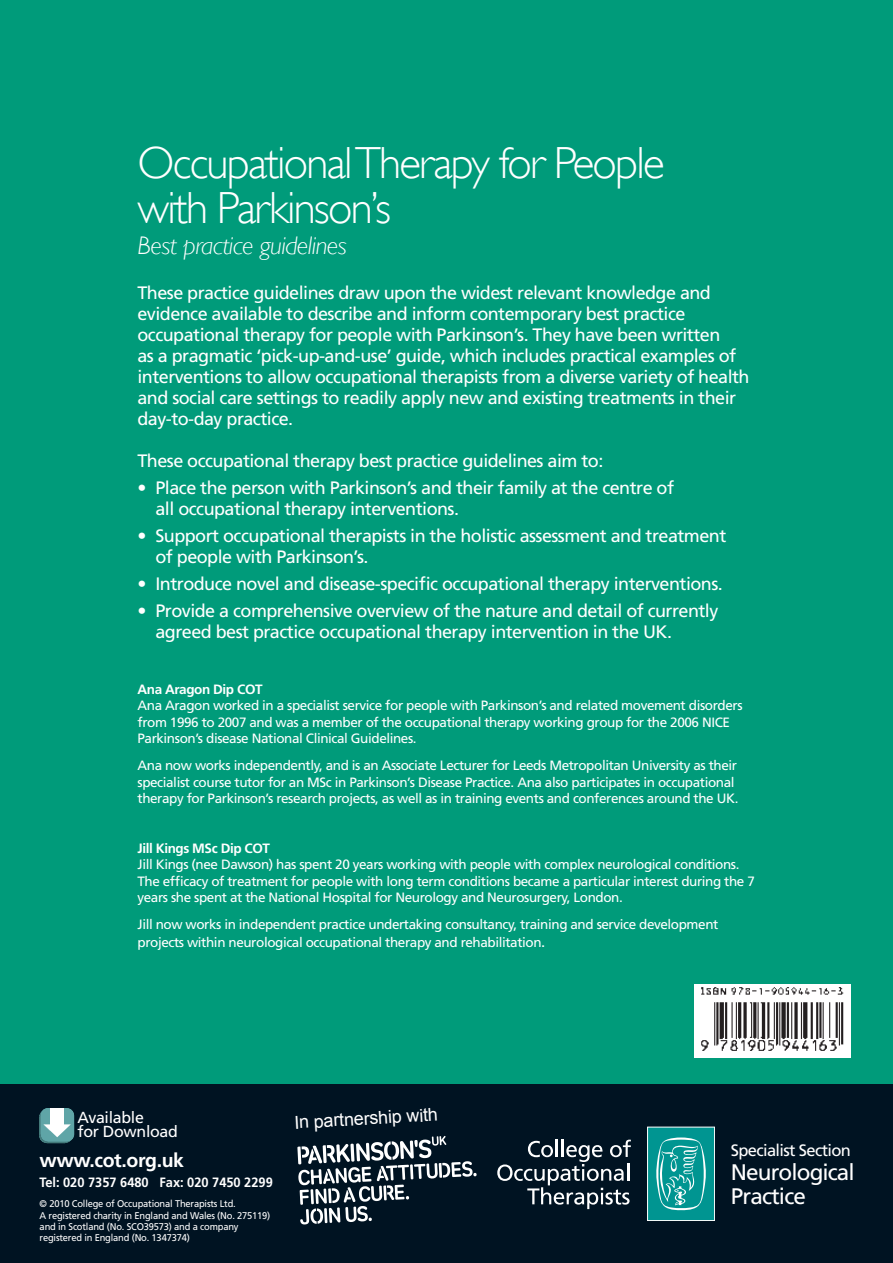
<style>
.page{position:relative;width:893px;height:1263px;background:#009b7a}
.page>*{position:absolute;margin:0;border:0;box-sizing:border-box;transform-origin:0 0}
.t1{font:300 45px/45px "Gill Sans";letter-spacing:-.04em;color:#fff}
.t2{font:italic 300 25.5px "Gill Sans";letter-spacing:-.02em;color:#fff}
.t3{font:22.5px/24px "Frutiger";letter-spacing:-.04em;color:#fff}
.t4{font:700 19.5px "Frutiger";letter-spacing:-.02em;color:#fff}
.t5{font:18px/21px "Frutiger";letter-spacing:-.03em;color:#fff}
.t6{font:18px "Arial";color:#fff}
.t7{font:16.5px "Frutiger";letter-spacing:-.04em;color:#fff}
.t8{font:15.9px/14.2px "Frutiger";letter-spacing:-.02em;color:#fff}
.t9{font:13.5px/16.5px "Frutiger";letter-spacing:-.03em;color:#fff}
.t10{font:700 13.5px "Frutiger";letter-spacing:-.03em;color:#fff}
.t11{font:700 13.5px "Frutiger";color:#fff;scale:.95 1}
.t12{font:9.75px/11.2px "Frutiger";letter-spacing:-.02em;color:#fff;scale:.96 1}
.s1{font-size:15px}
</style>
<div class="page">
<div style="left:0;top:1084px;width:893px;height:179px;background:#001322"></div>
<div style="left:41px;top:1108px;width:33px;height:33px;background:#5fa5a7;border-radius:7px"></div>
<div style="left:51px;top:1108px;width:13px;height:19px;background:#fff"></div>
<svg style="left:39px;top:1110px;width:33px;height:33px"></svg>
<div style="left:695px;top:984px;width:156px;height:73px;background:#fff"></div>
<img style="left:701px;top:987px;width:143px;height:64px">
<div style="left:648px;top:1127px;width:67px;height:93px;background:#009591"></div>
<div style="left:647px;top:1127px;width:68px;height:94px;border:1px solid #fff"></div>
<svg style="left:656px;top:1137px;width:50px;height:73px"></svg>
<svg style="left:497px;top:1139px;width:134px;height:70px"></svg>
<svg style="left:297px;top:1136px;width:180px;height:88px"></svg>
<p class="t1" style="left:137px;top:140px;width:529px">Occupational Therapy for People with Parkinson’s</p>
<p class="t2" style="left:137px;top:231px;width:211px">Best practice guidelines</p>
<p class="t5" style="left:137px;top:282px;width:614px">These practice guidelines draw upon the widest relevant knowledge and evidence available to describe and inform contemporary best practice occupational therapy for people with Parkinson’s. They have been written<br>as a pragmatic ‘pick-up-and-use’ guide, which includes practical examples of interventions to allow occupational therapists from a diverse variety of health and social care settings to readily apply new and existing treatments in their day-to-day practice.</p>
<p class="t5" style="left:137px;top:450px;width:467px">These occupational therapy best practice guidelines aim to:</p>
<p class="t5" style="left:155px;top:477px;width:520px;text-indent:-18px">• Place the person with Parkinson’s and their family at the centre of all occupational therapy interventions.</p>
<p class="t5" style="left:155px;top:525px;width:572px;text-indent:-18px">• Support occupational therapists in the holistic assessment and treatment of people with Parkinson’s.</p>
<p class="t5" style="left:137px;top:573px;width:587px">• Introduce novel and disease-specific occupational therapy interventions.</p>
<p class="t5" style="left:155px;top:600px;width:564px;text-indent:-18px">• Provide a comprehensive overview of the nature and detail of currently agreed best practice occupational therapy intervention in the UK.</p>
<p class="t10" style="left:137px;top:681px;width:127px">Ana Aragon Dip COT</p>
<p class="t9" style="left:137px;top:697px;width:607px">Ana Aragon worked in a specialist service for people with Parkinson’s and related movement disorders from 1996 to 2007 and was a member of the occupational therapy working group for the 2006 NICE<br>Parkinson’s disease National Clinical Guidelines.</p>
<p class="t9" style="left:137px;top:757px;width:602px">Ana now works independently, and is an Associate Lecturer for Leeds Metropolitan University as their specialist course tutor for an MSc in Parkinson’s Disease Practice. Ana also participates in occupational therapy for Parkinson’s research projects, as well as in training events and conferences around the UK.</p>
<p class="t10" style="left:137px;top:840px;width:134px">Jill Kings MSc Dip COT</p>
<p class="t9" style="left:137px;top:856px;width:619px">Jill Kings (nee Dawson) has spent 20 years working with people with complex neurological conditions.<br>The efficacy of treatment for people with long term conditions became a particular interest during the 7 years she spent at the National Hospital for Neurology and Neurosurgery, London.</p>
<p class="t9" style="left:137px;top:915px;width:582px;line-height:18px">Jill now works in independent practice undertaking consultancy, training and service development projects within neurological occupational therapy and rehabilitation<span class="s1">.</span></p>
<p class="t8" style="left:78px;top:1111px;width:102px">Available<br>for Download</p>
<p class="t8" style="left:78px;top:1176px;width:113px">Download for<br>BAOT members</p>
<p class="t12" style="left:40px;top:1198px;width:242px">© 2010 College of Occupational Therapists Ltd.<br>A registered charity in England and Wales (No. 275119) and in Scotland (No. SCO39573) and a company registered in England (No. 1347374)</p>
<p class="t4" style="left:40px;top:1149px;width:146px">www.cot.org.uk</p>
<p class="t11" style="left:40px;top:1174px;width:247px">Tel: 020 7357 6480 Fax: 020 7450 2299</p>
<p class="t6" style="left:294px;top:1110px;width:145px;rotate:-3deg">In partnership with</p>
<p class="t7" style="left:731px;top:1141px;width:121px">Specialist Section</p>
<p class="t3" style="left:731px;top:1161px;width:125px">Neurological<br>Practice</p>
</div>
